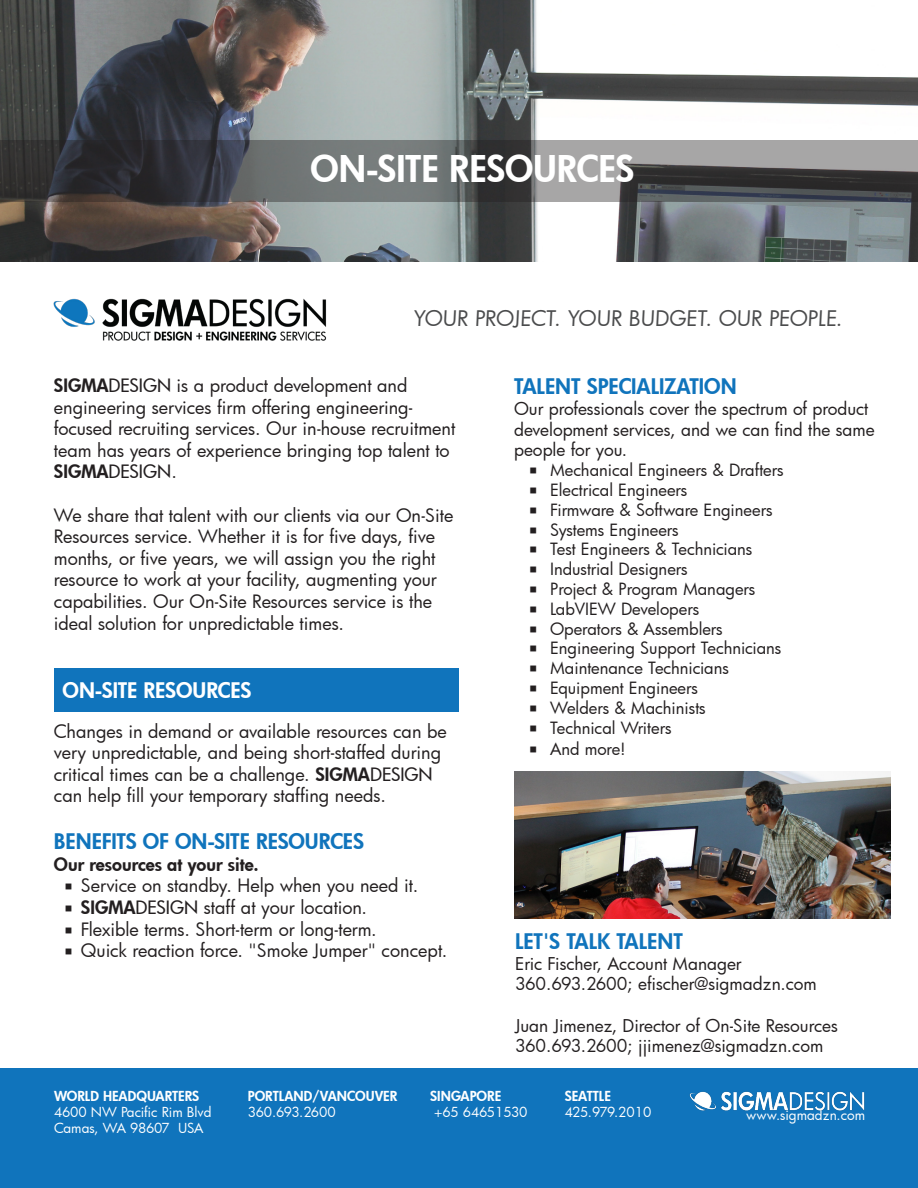
<style>
.page{position:relative;width:918px;height:1188px;background:#fff}
.page>*{position:absolute;margin:0;border:0;box-sizing:border-box;transform-origin:0 0}
.t1{font:800 36px "Futura";color:#fff}
.t2{font:800 21px "Futura";color:#1074bc}
.t3{font:21px "Futura";color:#4b4c4d}
.t4{font:800 21px "Futura";color:#fff}
.t5{font:18px/21.6px "Futura";color:#231f20}
.t6{font:800 18px "Futura";color:#231f20}
.t7{font:17.25px/20.7px "Futura";color:#231f20}
.t8{font:16.5px "Futura";color:#231f20}
.t9{font:13.5px/16.2px "Futura";letter-spacing:-.01em;color:#fff}
.t10{font:800 13.5px "Futura";color:#fff}
.t11{font:13.5px "Futura";letter-spacing:-.035em;color:#fff}
.t12{font:13.5px "Futura";letter-spacing:-.04em;color:#fff}
.s1{font-weight:800}
.s2{font-weight:500}
</style>
<div class="page">
<img style="left:54px;top:298px;width:273px;height:43px">
<img style="left:0;top:0;width:918px;height:261px">
<img style="left:514px;top:771px;width:377px;height:147px">
<div style="left:54px;top:669px;width:405px;height:43px;background:#1074bc"></div>
<div style="left:0;top:1068px;width:918px;height:120px;background:#1074bc"></div>
<img style="left:689px;top:1091px;width:176px;height:19px">
<svg style="left:0;top:140px;width:918px;height:62px"></svg>
<p class="t1" style="left:311px;top:145px;width:325px">ON-SITE RESOURCES</p>
<p class="t3" style="left:413px;top:304px;width:432px">YOUR PROJECT. YOUR BUDGET. OUR PEOPLE.</p>
<p class="t5" style="left:54px;top:374px;width:403px"><span class="s1">SIGMA</span><span class="s2">DESIGN</span> is a product development and engineering services firm offering engineering&shy;focused recruiting services. Our in-house recruitment team has years of experience bringing top talent to <span class="s1">SIGMA</span><span class="s2">DESIGN</span>.</p>
<p class="t5" style="left:54px;top:504px;width:401px">We share that talent with our clients via our On-Site Resources service. Whether it is for five days, five months, or five years, we will assign you the right resource to work at your facility, augmenting your capabilities. Our On-Site Resources service is the ideal solution for unpredictable times.</p>
<p class="t4" style="left:63px;top:676px;width:190px">ON-SITE RESOURCES</p>
<p class="t5" style="left:54px;top:720px;width:394px">Changes in demand or available resources can be very unpredictable, and being short-staffed during critical times can be a challenge. <span class="s1">SIGMA</span><span class="s2">DESIGN </span>can help fill your temporary staffing needs.</p>
<p class="t2" style="left:54px;top:827px;width:312px">BENEFITS OF ON-SITE RESOURCES</p>
<p class="t6" style="left:54px;top:852px;width:206px">Our resources at your site.</p>
<p class="t5" style="left:81px;top:875px;width:339px">Service on standby. Help when you need it.</p>
<p class="t5" style="left:81px;top:896px;width:288px"><span class="s1">SIGMA</span><span class="s2">DESIGN</span> staff at your location.</p>
<p class="t5" style="left:81px;top:918px;width:297px">Flexible terms. Short-term or long-term.</p>
<p class="t5" style="left:81px;top:939px;width:368px">Quick reaction force. "Smoke Jumper" concept.</p>
<p class="t2" style="left:514px;top:372px;width:224px">TALENT SPECIALIZATION</p>
<p class="t7" style="left:514px;top:398px;width:362px">Our professionals cover the spectrum of product development services, and we can find the same people for you.</p>
<p class="t8" style="left:550px;top:459px;width:235px">Mechanical Engineers &amp; Drafters</p>
<p class="t8" style="left:550px;top:479px;width:139px">Electrical Engineers</p>
<p class="t8" style="left:550px;top:499px;width:224px">Firmware &amp; Software Engineers</p>
<p class="t8" style="left:550px;top:518px;width:130px">Systems Engineers</p>
<p class="t8" style="left:550px;top:538px;width:204px">Test Engineers &amp; Technicians</p>
<p class="t8" style="left:550px;top:558px;width:139px">Industrial Designers</p>
<p class="t8" style="left:550px;top:578px;width:207px">Project &amp; Program Managers</p>
<p class="t8" style="left:550px;top:598px;width:151px">LabVIEW Developers</p>
<p class="t8" style="left:550px;top:617px;width:174px">Operators &amp; Assemblers</p>
<p class="t8" style="left:550px;top:637px;width:233px">Engineering Support Technicians</p>
<p class="t8" style="left:550px;top:657px;width:180px">Maintenance Technicians</p>
<p class="t8" style="left:550px;top:677px;width:149px">Equipment Engineers</p>
<p class="t8" style="left:550px;top:697px;width:157px">Welders &amp; Machinists</p>
<p class="t8" style="left:550px;top:716px;width:123px">Technical Writers</p>
<p class="t8" style="left:550px;top:738px;width:77px">And more!</p>
<p class="t2" style="left:515px;top:927px;width:169px">LET'S TALK TALENT</p>
<p class="t7" style="left:515px;top:953px;width:228px">Eric Fischer, Account Manager</p>
<p class="t7" style="left:515px;top:973px;width:303px">360.693.2600; efischer@sigmadzn.com</p>
<p class="t7" style="left:515px;top:1015px;width:324px">Juan Jimenez, Director of On-Site Resources</p>
<p class="t7" style="left:515px;top:1035px;width:310px">360.693.2600; jjimenez@sigmadzn.com</p>
<p class="t10" style="left:54px;top:1087px;width:147px">WORLD HEADQUARTERS</p>
<p class="t9" style="left:54px;top:1104px;width:159px">4600 NW Pacific Rim Blvd<br>Camas, WA 98607 USA</p>
<p class="t10" style="left:248px;top:1087px;width:151px">PORTLAND/VANCOUVER</p>
<p class="t11" style="left:248px;top:1103px;width:89px">360.693.2600</p>
<p class="t10" style="left:430px;top:1087px;width:73px">SINGAPORE</p>
<p class="t9" style="left:434px;top:1104px;width:95px">+65 64651530</p>
<p class="t10" style="left:565px;top:1087px;width:48px">SEATTLE</p>
<p class="t12" style="left:565px;top:1103px;width:88px">425.979.2010</p>
<p class="t9" style="left:746px;top:1107px;width:120px">www.sigmadzn.com</p>
</div>
